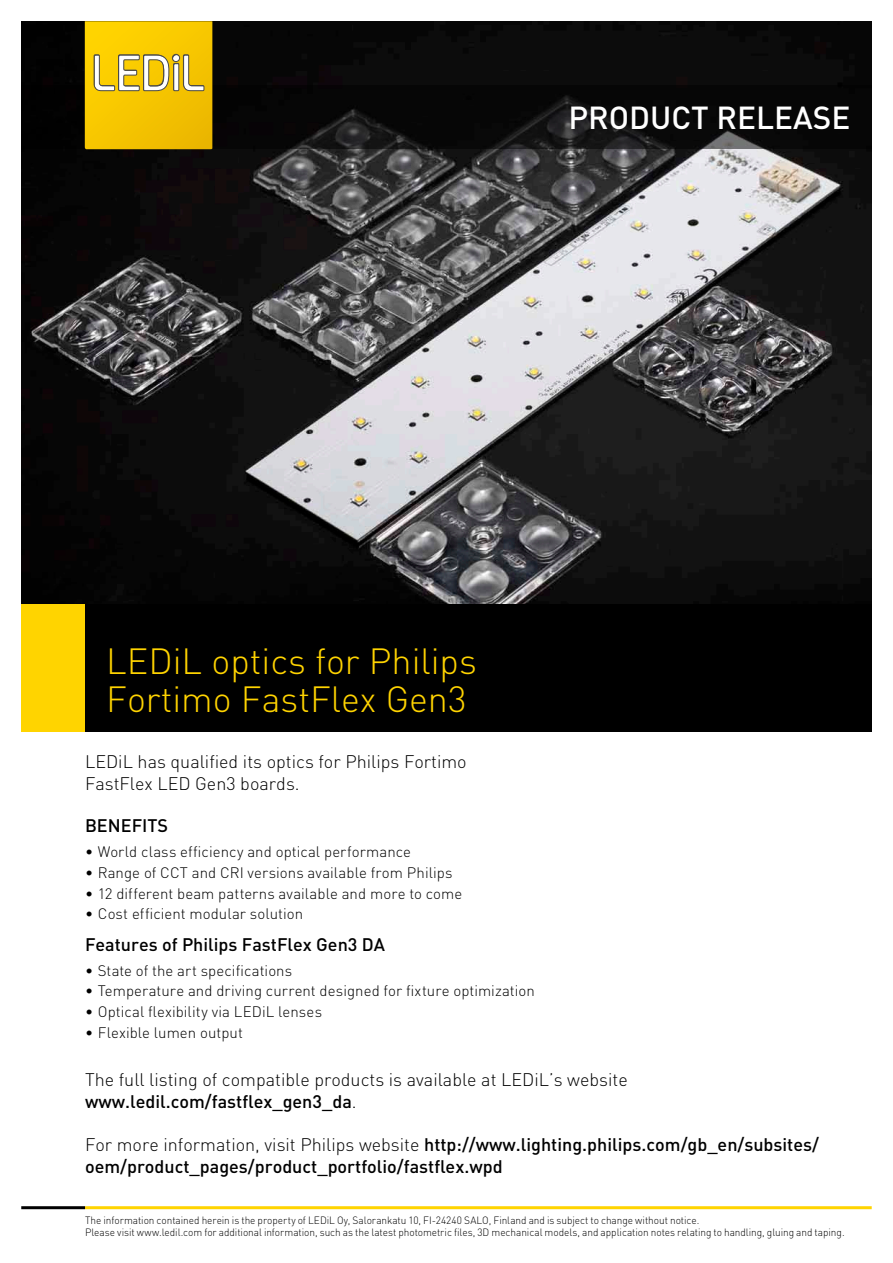
<style>
.page{position:relative;width:893px;height:1263px;background:#fff}
.page>*{position:absolute;margin:0;border:0;box-sizing:border-box;transform-origin:0 0}
.t1{font:300 36px/37.5px "DIN";color:#ffd400}
.t2{font:500 31.5px "DIN";color:#fff}
.t3{font:500 18px/21.6px "DIN";color:#000}
.t4{font:300 18px/21.6px "DIN";color:#000}
.t5{font:300 15px "DIN";letter-spacing:.005em;color:#000}
.t6{font:300 10.5px/12px "DIN";letter-spacing:-.005em;color:#000;scale:.96 1}
.s1{font-weight:500}
.s2{font-weight:300}
</style>
<div class="page">
<hr style="left:85px;top:1206px;width:787px;height:3px;background:#ffd400">
<hr style="left:21px;top:1206px;width:64px;height:3px;background:#000">
<img style="left:21px;top:21px;width:851px;height:583px">
<div style="left:21px;top:604px;width:851px;height:128px;background:#000"></div>
<div style="left:21px;top:604px;width:64px;height:128px;background:#ffd400"></div>
<div style="left:21px;top:85px;width:851px;height:64px;background:#000"></div>
<svg style="left:85px;top:21px;width:127px;height:128px;background:#efc415"></svg>
<h2 class="t2" style="left:568px;top:97px;width:283px">PRODUCT RELEASE</h2>
<h1 class="t1" style="left:106px;top:642px;width:372px">LEDiL optics for Philips<br>Fortimo FastFlex Gen3</h1>
<p class="t4" style="left:85px;top:750px;width:383px">LEDiL has qualified its optics for Philips Fortimo<br>FastFlex LED Gen3 boards.</p>
<p class="t3" style="left:85px;top:814px;width:85px">BENEFITS</p>
<p class="t5" style="left:85px;top:842px;width:328px">• World class efficiency and optical performance</p>
<p class="t5" style="left:85px;top:863px;width:369px">• Range of CCT and CRI versions available from Philips</p>
<p class="t5" style="left:85px;top:884px;width:379px">• 12 different beam patterns available and more to come</p>
<p class="t5" style="left:85px;top:905px;width:220px">• Cost efficient modular solution</p>
<p class="t3" style="left:85px;top:933px;width:301px">Features of Philips FastFlex Gen3 DA</p>
<p class="t5" style="left:85px;top:961px;width:209px">• State of the art specifications</p>
<p class="t5" style="left:85px;top:982px;width:451px">• Temperature and driving current designed for fixture optimization</p>
<p class="t5" style="left:85px;top:1002px;width:239px">• Optical flexibility via LEDiL lenses</p>
<p class="t5" style="left:85px;top:1023px;width:159px">• Flexible lumen output</p>
<p class="t4" style="left:85px;top:1069px;width:544px">The full listing of compatible products is available at LEDiL’s website <span class="s1">www.ledil.com/fastflex_gen3_da</span>.</p>
<p class="t3" style="left:85px;top:1133px;width:735px"><span class="s2">For more information, visit Philips website</span> http://www.lighting.philips.com/gb_en/subsites/ oem/product_pages/product_portfolio/fastflex.wpd</p>
<p class="t6" style="left:85px;top:1214px;width:793px">The information contained herein is the property of LEDiL Oy, Salorankatu 10, FI-24240 SALO, Finland and is subject to change without notice.<br>Please visit www.ledil.com for additional information, such as the latest photometric files, 3D mechanical models, and application notes relating to handling, gluing and taping.</p>
</div>
